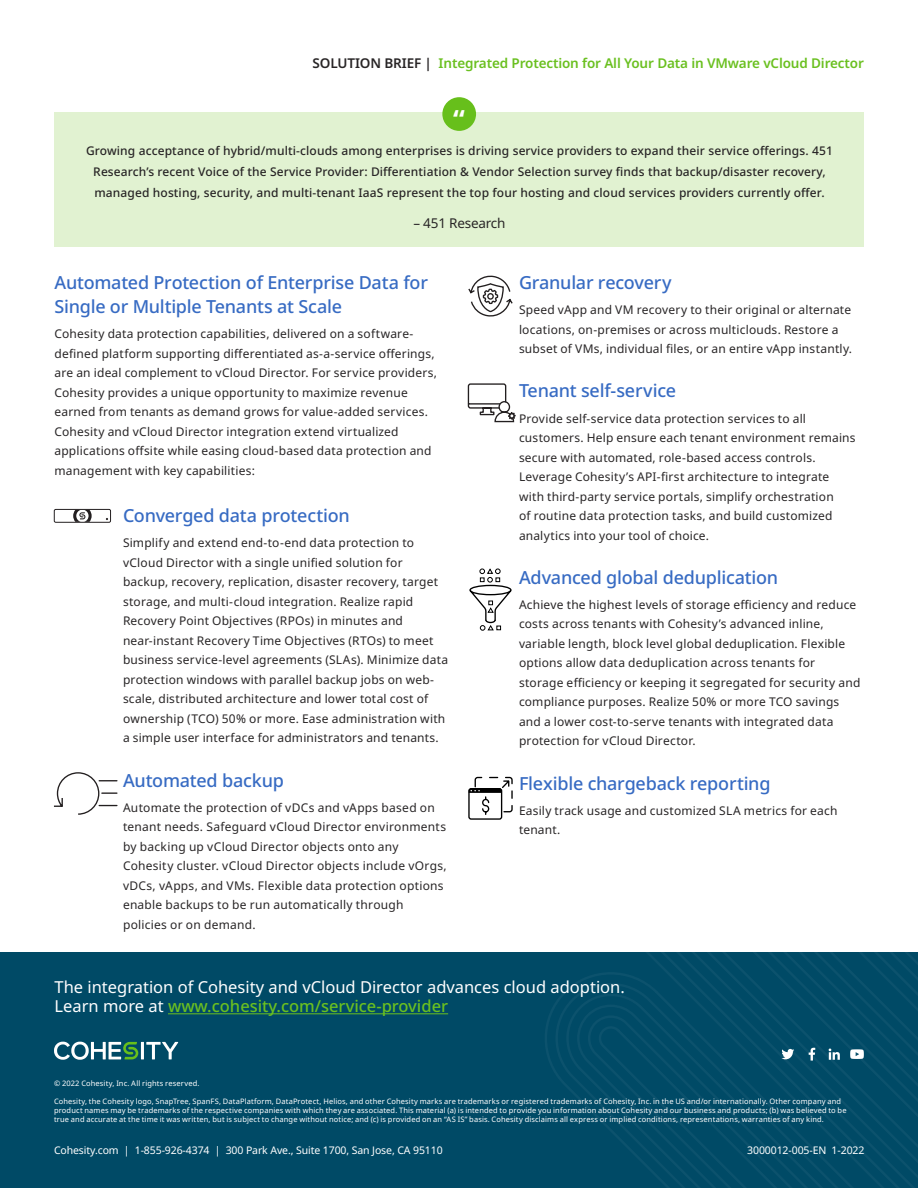
<style>
.page{position:relative;width:918px;height:1188px;background:#fff}
.page>*{position:absolute;margin:0;border:0;box-sizing:border-box;transform-origin:0 0}
.Figure_Style{font:700 26.4px "Noto Sans";color:#fff}
.Subtitle_1{font:500 18px/24px "Noto Sans";letter-spacing:-.01em;color:#376bc3}
.t1{font:16.5px/19.5px "Noto Sans";color:#fff}
.t2{font:600 13.5px "Noto Sans";letter-spacing:-.01em;color:#6ac020}
.Quote_Name___Job_Tit{font:13.5px "Noto Sans";letter-spacing:-.015em;color:#282526}
.Body{font:12px/19.5px "Noto Sans";letter-spacing:.015em;color:#282526}
.Quote_Style{font:500 12px/21px "Noto Sans";letter-spacing:.01em;color:#282526;text-align:center}
.t3{font:10.5px "Noto Sans";letter-spacing:-.01em;color:#fff}
.t4{font:7.5px/9px "Noto Sans";letter-spacing:.015em;color:#fff}
.s1{color:#282526}
.s2{font-weight:500;color:#6ac020}
</style>
<div class="page">
<div style="left:0;top:952px;width:918px;height:236px;background:#004a66"></div>
<svg style="left:545px;top:973px;width:78px;height:170px"></svg>
<svg style="left:623px;top:952px;width:295px;height:236px"></svg>
<hr style="left:141px;top:1042px;width:3px;height:17px;background:#fff">
<svg style="left:146px;top:1042px;width:32px;height:17px"></svg>
<svg style="left:54px;top:1042px;width:84px;height:18px"></svg>
<hr style="left:168px;top:1013px;width:280px;height:1px;background:#6ac020">
<svg style="left:751px;top:952px;width:167px;height:218px"></svg>
<div style="left:54px;top:112px;width:810px;height:135px;background:#e1f2d1"></div>
<div style="left:442px;top:97px;width:34px;height:34px;background:#67bf1b;border-radius:50%"></div>
<div style="left:54px;top:509px;width:57px;height:14px;border:1px solid #231f20;border-radius:2px"></div>
<svg style="left:73px;top:510px;width:19px;height:12px"></svg>
<svg style="left:54px;top:772px;width:63px;height:43px"></svg>
<svg style="left:468px;top:275px;width:45px;height:42px"></svg>
<svg style="left:467px;top:383px;width:49px;height:40px"></svg>
<svg style="left:469px;top:568px;width:43px;height:63px"></svg>
<div style="left:468px;top:788px;width:34px;height:32px;border:1px solid #000;border-radius:2px"></div>
<svg style="left:469px;top:776px;width:44px;height:40px"></svg>
<p class="t2" style="left:313px;top:54px;width:553px"><span class="s1">SOLUTION BRIEF |</span> Integrated Protection for All Your Data in VMware vCloud Director</p>
<p class="Figure_Style" style="left:453px;top:101px;width:13px">“</p>
<p class="Quote_Style" style="left:86px;top:140px;width:748px">Growing acceptance of hybrid/multi-clouds among enterprises is driving service providers to expand their service offerings. 451<br>Research’s recent Voice of the Service Provider: Differentiation &amp; Vendor Selection survey finds that backup/disaster recovery, managed hosting, security, and multi-tenant IaaS represent the top four hosting and cloud services providers currently offer.</p>
<p class="Quote_Name___Job_Tit" style="left:413px;top:214px;width:94px">– 451 Research</p>
<p class="Subtitle_1" style="left:55px;top:271px;width:375px">Automated Protection of Enterprise Data for<br>Single or Multiple Tenants at Scale</p>
<p class="Body" style="left:55px;top:324px;width:384px">Cohesity data protection capabilities, delivered on a software&shy;defined platform supporting differentiated as-a-service offerings, are an ideal complement to vCloud Director. For service providers, Cohesity provides a unique opportunity to maximize revenue earned from tenants as demand grows for value-added services.<br>Cohesity and vCloud Director integration extend virtualized applications offsite while easing cloud-based data protection and management with key capabilities:</p>
<p class="Subtitle_1" style="left:123px;top:504px;width:228px">Converged data protection</p>
<p class="Body" style="left:123px;top:534px;width:327px">Simplify and extend end-to-end data protection to vCloud Director with a single unified solution for backup, recovery, replication, disaster recovery, target storage, and multi-cloud integration. Realize rapid Recovery Point Objectives (RPOs) in minutes and near-instant Recovery Time Objectives (RTOs) to meet business service-level agreements (SLAs). Minimize data protection windows with parallel backup jobs on web&shy;scale, distributed architecture and lower total cost of ownership (TCO) 50% or more. Ease administration with a simple user interface for administrators and tenants.</p>
<p class="Subtitle_1" style="left:123px;top:769px;width:162px">Automated backup</p>
<p class="Body" style="left:123px;top:798px;width:325px">Automate the protection of vDCs and vApps based on tenant needs. Safeguard vCloud Director environments by backing up vCloud Director objects onto any Cohesity cluster. vCloud Director objects include vOrgs, vDCs, vApps, and VMs. Flexible data protection options enable backups to be run automatically through policies or on demand.</p>
<p class="Subtitle_1" style="left:519px;top:271px;width:154px">Granular recovery</p>
<p class="Body" style="left:519px;top:300px;width:335px">Speed vApp and VM recovery to their original or alternate locations, on-premises or across multiclouds. Restore a subset of VMs, individual files, or an entire vApp instantly.</p>
<p class="Subtitle_1" style="left:519px;top:379px;width:159px">Tenant self-service</p>
<p class="Body" style="left:519px;top:409px;width:338px">Provide self-service data protection services to all customers. Help ensure each tenant environment remains secure with automated, role-based access controls.<br>Leverage Cohesity’s API-first architecture to integrate with third-party service portals, simplify orchestration<br>of routine data protection tasks, and build customized analytics into your tool of choice.</p>
<p class="Subtitle_1" style="left:519px;top:566px;width:261px">Advanced global deduplication</p>
<p class="Body" style="left:519px;top:595px;width:343px">Achieve the highest levels of storage efficiency and reduce costs across tenants with Cohesity’s advanced inline, variable length, block level global deduplication. Flexible options allow data deduplication across tenants for storage efficiency or keeping it segregated for security and compliance purposes. Realize 50% or more TCO savings and a lower cost-to-serve tenants with integrated data protection for vCloud Director.</p>
<p class="Subtitle_1" style="left:519px;top:772px;width:253px">Flexible chargeback reporting</p>
<p class="Body" style="left:519px;top:801px;width:320px">Easily track usage and customized SLA metrics for each tenant.</p>
<h3 class="t1" style="left:55px;top:977px;width:572px">The integration of Cohesity and vCloud Director advances cloud adoption.<br>Learn more at <span class="s2">www.cohesity.com/service-provider</span></h3>
<p class="t4" style="left:54px;top:1079px;width:147px">© 2022 Cohesity, Inc. All rights reserved.</p>
<p class="t4" style="left:54px;top:1097px;width:794px">Cohesity, the Cohesity logo, SnapTree, SpanFS, DataPlatform, DataProtect, Helios, and other Cohesity marks are trademarks or registered trademarks of Cohesity, Inc. in the US and/or internationally. Other company and product names may be trademarks of the respective companies with which they are associated. This material (a) is intended to provide you information about Cohesity and our business and products; (b) was believed to be true and accurate at the time it was written, but is subject to change without notice; and (c) is provided on an “AS IS” basis. Cohesity disclaims all express or implied conditions, representations, warranties of any kind.</p>
<p class="t3" style="left:54px;top:1143px;width:390px">Cohesity.com | 1-855-926-4374 | 300 Park Ave., Suite 1700, San Jose, CA 95110</p>
<p class="t3" style="left:747px;top:1143px;width:119px">3000012-005-EN 1-2022</p>
</div>
